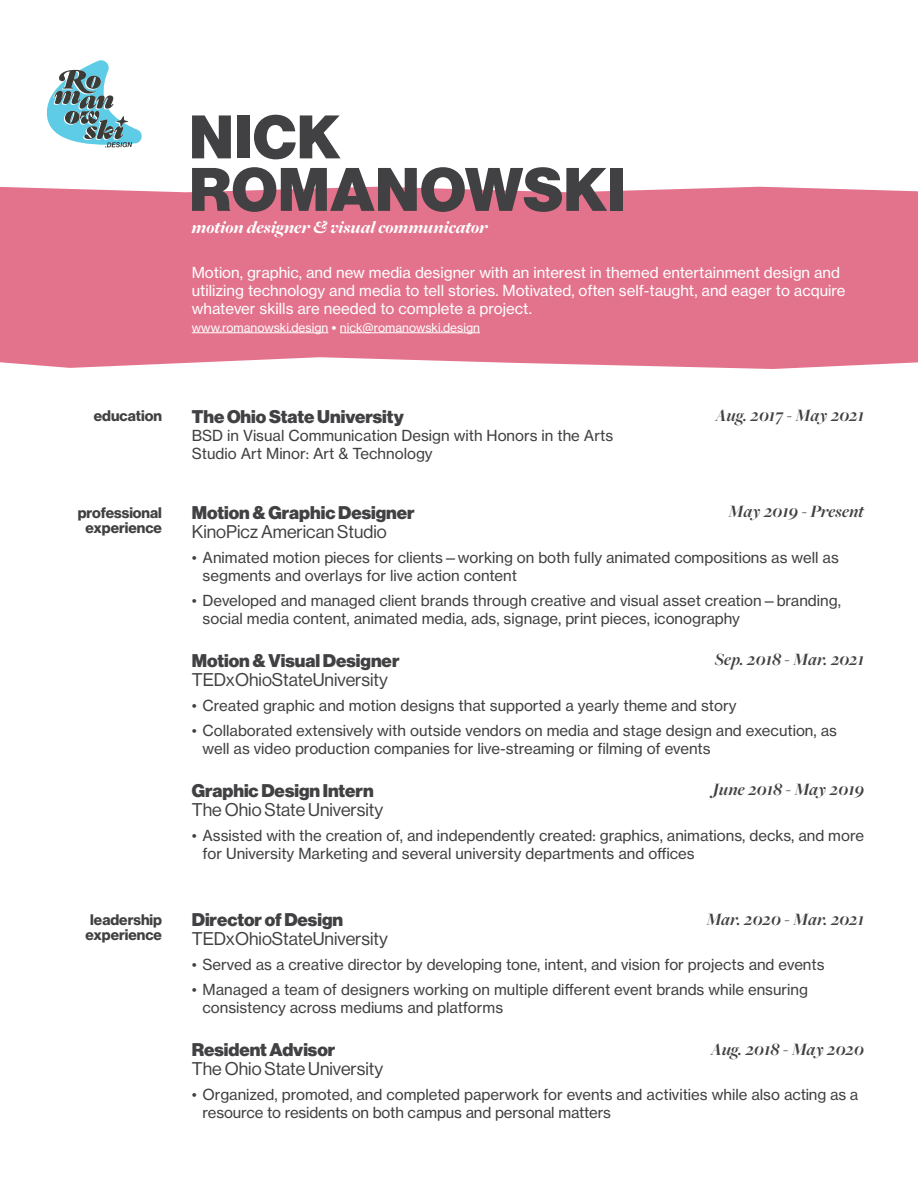
<style>
.page{position:relative;width:918px;height:1188px;background:#fff}
.page>*{position:absolute;margin:0;border:0;box-sizing:border-box;transform-origin:0 0}
.t1{font:60px/52.5px "N Haas Grotesk DS Pro 95 Blk";letter-spacing:.015em;color:#414042}
.t2{font:18px "N Haas Grotesk DS Pro 95 Blk";color:#414042}
.t3{font:18px "N Haas Grotesk DS Pro 55 Rg";color:#414042}
.t4{font:italic 700 18px "Freight Big Pro";letter-spacing:.005em;color:#414042}
.t5{font:italic 900 18px "Freight Big Pro";color:#fff}
.t6{font:15px/18px "N Haas Grotesk TX Pro 55 Rg";color:#414042}
.t7{font:15px/18px "N Haas Grotesk TX Pro 55 Rg";color:#fff}
.t8{font:15px/15px "N Haas Grotesk DS Pro 75 Bd";color:#414042;text-align:center}
.t9{font:12px "N Haas Grotesk TX Pro 55 Rg";color:#fff}
.s1{font-size:15px}
</style>
<div class="page">
<div style="left:0;top:187px;width:918px;height:182px;background:#e3738c"></div>
<svg style="left:46px;top:60px;width:96px;height:87px"></svg>
<hr style="left:192px;top:332px;width:136px;height:1px;background:#fff">
<hr style="left:340px;top:332px;width:140px;height:1px;background:#fff">
<h1 class="t1" style="left:189px;top:112px;width:438px">NICK<br>ROMANOWSKI</h1>
<p class="t5" style="left:192px;top:215px;width:298px">motion designer &amp; visual communicator</p>
<p class="t7" style="left:192px;top:263px;width:655px">Motion, graphic, and new media designer with an interest in themed entertainment design and utilizing technology and media to tell stories. Motivated, often self-taught, and eager to acquire whatever skills are needed to complete a project.</p>
<p class="t9" style="left:192px;top:320px;width:290px">www.romanowski.design <span class="s1">•</span> nick@romanowski.design</p>
<p class="t8" style="left:94px;top:409px;width:70px">education</p>
<p class="t2" style="left:192px;top:406px;width:214px">The Ohio State University</p>
<p class="t4" style="left:716px;top:404px;width:150px">Aug. 2017 - May 2021</p>
<p class="t6" style="left:192px;top:426px;width:423px">BSD in Visual Communication Design with Honors in the Arts<br>Studio Art Minor: Art &amp; Technology</p>
<p class="t8" style="left:78px;top:505px;width:86px">professional experience</p>
<p class="t2" style="left:192px;top:502px;width:224px">Motion &amp; Graphic Designer</p>
<p class="t4" style="left:729px;top:500px;width:137px">May 2019 - Present</p>
<p class="t3" style="left:192px;top:521px;width:197px">KinoPicz American Studio</p>
<p class="t6" style="left:203px;top:548px;width:638px;text-indent:-11px">• Animated motion pieces for clients—working on both fully animated compositions as well as segments and overlays for live action content</p>
<p class="t6" style="left:203px;top:592px;width:640px;text-indent:-11px">• Developed and managed client brands through creative and visual asset creation—branding, social media content, animated media, ads, signage, print pieces, iconography</p>
<p class="t2" style="left:192px;top:650px;width:209px">Motion &amp; Visual Designer</p>
<p class="t4" style="left:715px;top:648px;width:151px">Sep. 2018 - Mar. 2021</p>
<p class="t3" style="left:192px;top:669px;width:198px">TEDxOhioStateUniversity</p>
<p class="t6" style="left:192px;top:696px;width:546px">• Created graphic and motion designs that supported a yearly theme and story</p>
<p class="t6" style="left:203px;top:722px;width:636px;text-indent:-11px">• Collaborated extensively with outside vendors on media and stage design and execution, as well as video production companies for live-streaming or filming of events</p>
<p class="t2" style="left:192px;top:780px;width:183px">Graphic Design Intern</p>
<p class="t4" style="left:713px;top:778px;width:153px">June 2018 - May 2019</p>
<p class="t3" style="left:192px;top:799px;width:193px">The Ohio State University</p>
<p class="t6" style="left:203px;top:826px;width:663px;text-indent:-11px">• Assisted with the creation of, and independently created: graphics, animations, decks, and more for University Marketing and several university departments and offices</p>
<p class="t8" style="left:86px;top:913px;width:78px">leadership experience</p>
<p class="t2" style="left:192px;top:909px;width:153px">Director of Design</p>
<p class="t4" style="left:706px;top:907px;width:159px">Mar. 2020 - Mar. 2021</p>
<p class="t3" style="left:192px;top:929px;width:198px">TEDxOhioStateUniversity</p>
<p class="t6" style="left:192px;top:955px;width:634px">• Served as a creative director by developing tone, intent, and vision for projects and events</p>
<p class="t6" style="left:203px;top:981px;width:607px;text-indent:-11px">• Managed a team of designers working on multiple different event brands while ensuring consistency across mediums and platforms</p>
<p class="t2" style="left:192px;top:1039px;width:145px">Resident Advisor</p>
<p class="t4" style="left:711px;top:1037px;width:155px">Aug. 2018 - May 2020</p>
<p class="t3" style="left:192px;top:1059px;width:193px">The Ohio State University</p>
<p class="t6" style="left:203px;top:1085px;width:657px;text-indent:-11px">• Organized, promoted, and completed paperwork for events and activities while also acting as a resource to residents on both campus and personal matters</p>
</div>
